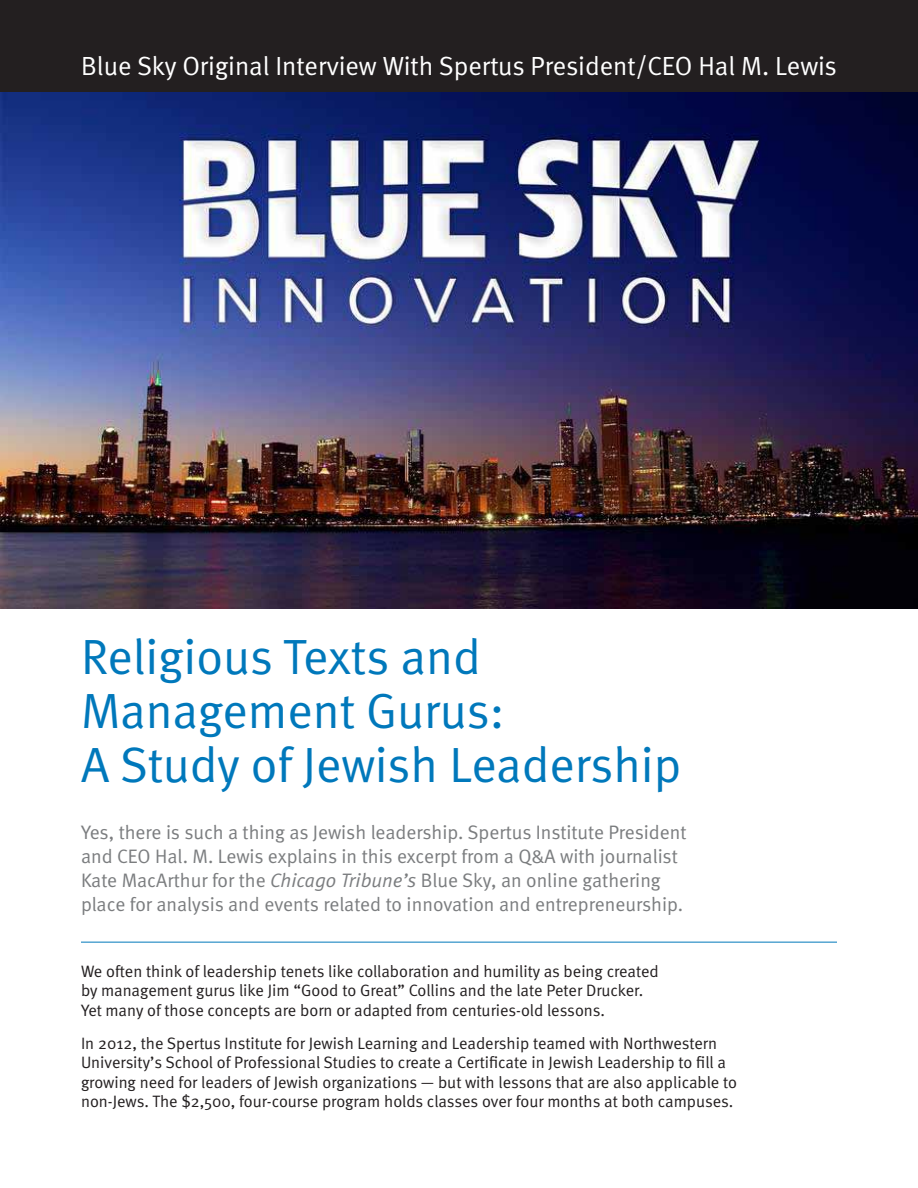
<style>
.page{position:relative;width:918px;height:1188px;background:#fff}
.page>*{position:absolute;margin:0;border:0;box-sizing:border-box;transform-origin:0 0}
.t1{font:49.5px/54px "Meta Normal";color:#0078bb}
.t2{font:26.25px "Meta Normal";color:#fff}
.t3{font:19.5px/24px "Meta Normal";color:#7b7d7f}
.t4{font:16.5px/19.5px "Meta Normal";color:#231f20}
.s1{font-style:italic}
</style>
<div class="page">
<div style="left:0;top:0;width:918px;height:609px;background:#231f20"></div>
<img style="left:0;top:93px;width:918px;height:516px">
<hr style="left:81px;top:942px;width:756px;height:1px;background:#0078bb">
<h2 class="t2" style="left:81px;top:51px;width:757px">Blue Sky Original Interview With Spertus President/CEO Hal M. Lewis</h2>
<h1 class="t1" style="left:81px;top:629px;width:602px">Religious Texts and<br>Management Gurus:<br>A Study of Jewish Leadership</h1>
<p class="t3" style="left:81px;top:820px;width:607px">Yes, there is such a thing as Jewish leadership. Spertus Institute President and CEO Hal. M. Lewis explains in this excerpt from a Q&amp;A with journalist Kate MacArthur for the <span class="s1">Chicago Tribune’s</span> Blue Sky, an online gathering place for analysis and events related to innovation and entrepreneurship.</p>
<p class="t4" style="left:81px;top:961px;width:579px">We often think of leadership tenets like collaboration and humility as being created by management gurus like Jim “Good to Great” Collins and the late Peter Drucker.<br>Yet many of those concepts are born or adapted from centuries-old lessons.</p>
<p class="t4" style="left:81px;top:1033px;width:658px">In 2012, the Spertus Institute for Jewish Learning and Leadership teamed with Northwestern University’s School of Professional Studies to create a Certificate in Jewish Leadership to fill a growing need for leaders of Jewish organizations — but with lessons that are also applicable to non-Jews. The $2,500, four-course program holds classes over four months at both campuses.</p>
</div>
